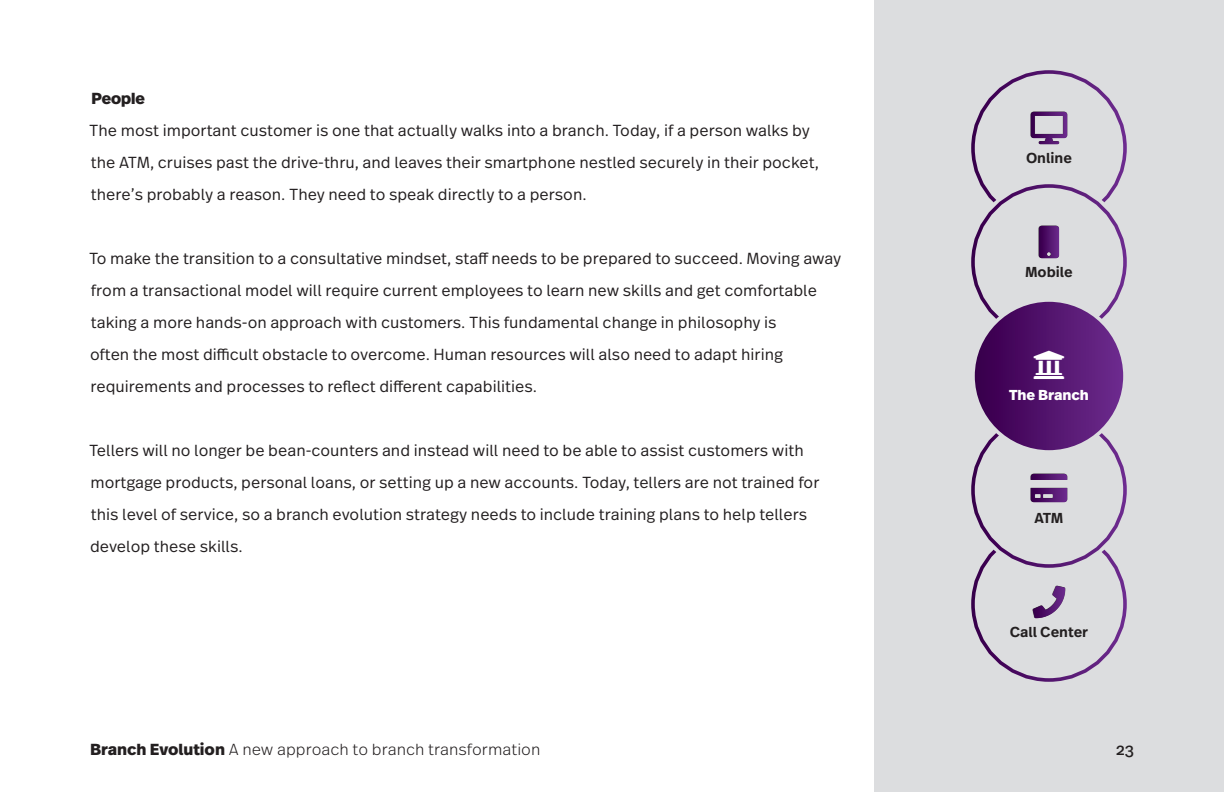
<style>
.page{position:relative;width:1224px;height:792px;background:#fff}
.page>*{position:absolute;margin:0;border:0;box-sizing:border-box;transform-origin:0 0}
.t1{font:300 16px/32px "Real Text Pro";color:#231f20}
.t2{font:300 16px "Real Text Pro";color:#231f20}
.t3{font:800 16px "Real Head Pro";color:#231f20}
.t4{font:16px "Real Text Pro";color:#231f20}
.t5{font:600 14.4px "Real Text Pro";color:#231f20}
.t6{font:800 14.4px "Real Text Pro";color:#fff}
.s1{font-weight:800}
</style>
<div class="page">
<div style="left:874px;top:0;width:350px;height:792px;background:#dcdddf"></div>
<div style="left:971px;top:70px;width:156px;height:156px;border:4px solid #fff;border-radius:50%"></div>
<div style="left:973px;top:186px;width:152px;height:152px;background:#dcdddf;border-radius:50%"></div>
<div style="left:968px;top:181px;width:162px;height:162px;border:11px solid #dcdddf;border-radius:50%"></div>
<div style="left:971px;top:184px;width:156px;height:156px;border:4px solid #fff;border-radius:50%"></div>
<div style="left:971px;top:526px;width:156px;height:156px;border:4px solid #fff;border-radius:50%"></div>
<div style="left:973px;top:414px;width:152px;height:152px;background:#dcdddf;border-radius:50%"></div>
<div style="left:968px;top:409px;width:162px;height:162px;border:11px solid #dcdddf;border-radius:50%"></div>
<div style="left:971px;top:412px;width:156px;height:156px;border:4px solid #fff;border-radius:50%"></div>
<svg style="left:973px;top:300px;width:152px;height:152px;background:#571a70"></svg>
<div style="left:971px;top:298px;width:156px;height:156px;border:4px solid #dcdddf;border-radius:50%"></div>
<svg style="left:1031px;top:112px;width:36px;height:32px"></svg>
<svg style="left:1039px;top:226px;width:20px;height:32px"></svg>
<svg style="left:1034px;top:351px;width:30px;height:28px"></svg>
<svg style="left:1031px;top:474px;width:36px;height:28px"></svg>
<svg style="left:1033px;top:586px;width:32px;height:32px"></svg>
<p class="t3" style="left:92px;top:87px;width:55px">People</p>
<p class="t1" style="left:89px;top:114px;width:731px">The most important customer is one that actually walks into a branch. Today, if a person walks by the ATM, cruises past the drive-thru, and leaves their smartphone nestled securely in their pocket, there’s probably a reason. They need to speak directly to a person.</p>
<p class="t1" style="left:89px;top:242px;width:754px">To make the transition to a consultative mindset, staff needs to be prepared to succeed. Moving away from a transactional model will require current employees to learn new skills and get comfortable taking a more hands-on approach with customers. This fundamental change in philosophy is<br>often the most difficult obstacle to overcome. Human resources will also need to adapt hiring requirements and processes to reflect different capabilities.</p>
<p class="t1" style="left:89px;top:434px;width:732px">Tellers will no longer be bean-counters and instead will need to be able to assist customers with mortgage products, personal loans, or setting up a new accounts. Today, tellers are not trained for this level of service, so a branch evolution strategy needs to include training plans to help tellers develop these skills.</p>
<p class="t5" style="left:1026px;top:147px;width:47px">Online</p>
<p class="t5" style="left:1025px;top:261px;width:49px">Mobile</p>
<p class="t6" style="left:1009px;top:384px;width:81px">The Branch</p>
<p class="t5" style="left:1034px;top:507px;width:31px">ATM</p>
<p class="t5" style="left:1010px;top:621px;width:80px">Call Center</p>
<p class="t2" style="left:90px;top:738px;width:452px"><span class="s1">Branch Evolution</span> A new approach to branch transformation</p>
<p class="t4" style="left:1116px;top:739px;width:20px">23</p>
</div>
